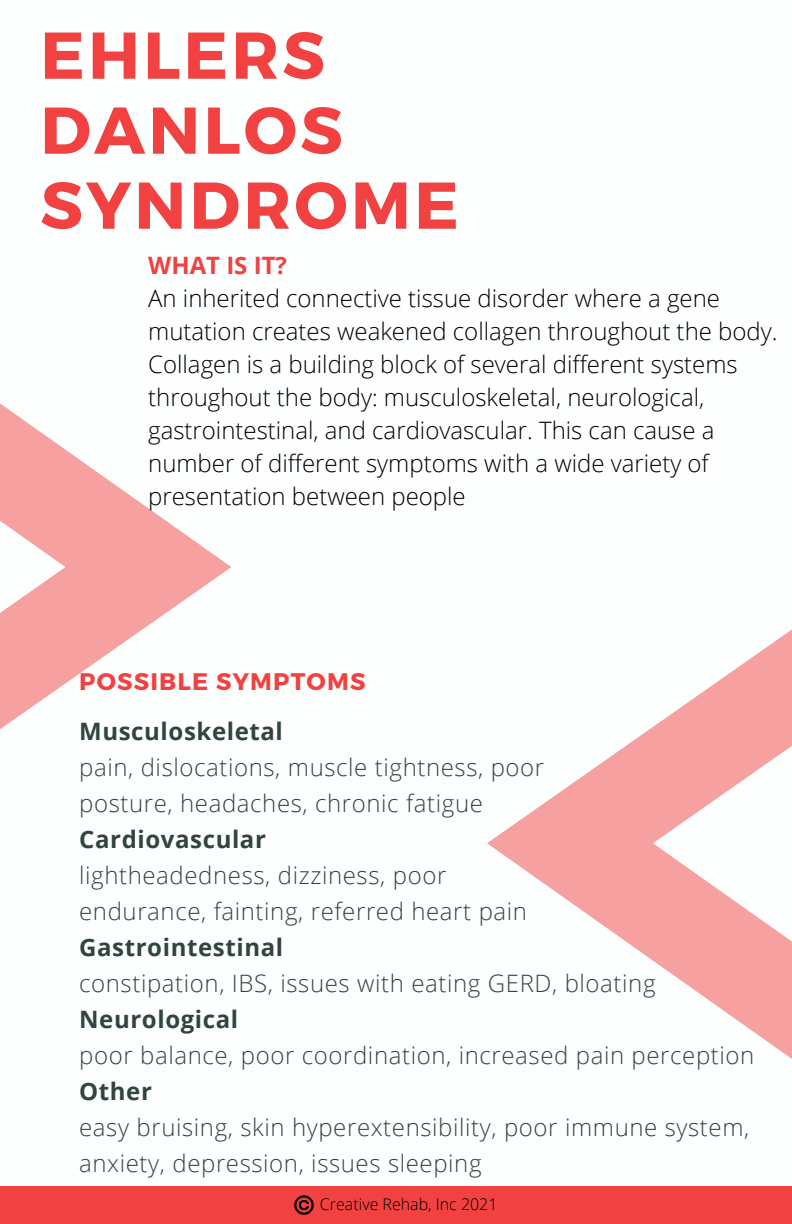
<style>
.page{position:relative;width:792px;height:1224px;background:#fff}
.page>*{position:absolute;margin:0;border:0;box-sizing:border-box;transform-origin:0 0}
.t1{font:700 66px "Montserrat";letter-spacing:.05em;color:#f14141}
.t2{font:300 24px/36px "Open Sans";letter-spacing:.025em;color:#33443c}
.t3{font:300 24px/33px "Open Sans";color:#000}
.t4{font:700 24px "Open Sans";letter-spacing:.025em;color:#33443c}
.t5{font:700 24px "Montserrat";letter-spacing:.05em;color:#f14141}
.t6{font:700 24px "Open Sans";color:#f14141}
.t7{font:300 16px "Open Sans";color:#000}
</style>
<div class="page">
<svg style="left:0;top:403px;width:231px;height:326px"></svg>
<svg style="left:487px;top:629px;width:305px;height:430px"></svg>
<div style="left:0;top:1186px;width:792px;height:38px;background:#f14141"></div>
<svg style="left:294px;top:1195px;width:20px;height:20px"></svg>
<p class="t1" style="left:40px;top:12px;width:286px">EHLERS</p>
<p class="t1" style="left:40px;top:87px;width:304px">DANLOS</p>
<p class="t1" style="left:40px;top:162px;width:420px">SYNDROME</p>
<p class="t6" style="left:148px;top:249px;width:140px">WHAT IS IT?</p>
<p class="t3" style="left:148px;top:281px;width:631px">An inherited connective tissue disorder where a gene mutation creates weakened collagen throughout the body.<br>Collagen is a building block of several different systems throughout the body: musculoskeletal, neurological, gastrointestinal, and cardiovascular. This can cause a number of different symptoms with a wide variety of presentation between people</p>
<p class="t5" style="left:79px;top:666px;width:288px">POSSIBLE SYMPTOMS</p>
<p class="t4" style="left:79px;top:714px;width:205px">Musculoskeletal</p>
<p class="t2" style="left:79px;top:748px;width:467px">pain, dislocations, muscle tightness, poor</p>
<p class="t2" style="left:79px;top:784px;width:405px">posture, headaches, chronic fatigue</p>
<p class="t4" style="left:79px;top:822px;width:188px">Cardiovascular</p>
<p class="t2" style="left:79px;top:856px;width:369px">lightheadedness, dizziness, poor</p>
<p class="t2" style="left:79px;top:892px;width:449px">endurance, fainting, referred heart pain</p>
<p class="t4" style="left:79px;top:930px;width:205px">Gastrointestinal</p>
<p class="t2" style="left:79px;top:964px;width:578px">constipation, IBS, issues with eating GERD, bloating</p>
<p class="t4" style="left:79px;top:1002px;width:161px">Neurological</p>
<p class="t2" style="left:79px;top:1036px;width:677px">poor balance, poor coordination, increased pain perception</p>
<p class="t4" style="left:79px;top:1074px;width:74px">Other</p>
<p class="t2" style="left:79px;top:1108px;width:672px">easy bruising, skin hyperextensibility, poor immune system, anxiety, depression, issues sleeping</p>
<p class="t7" style="left:320px;top:1193px;width:179px">Creative Rehab, Inc 2021</p>
</div>
